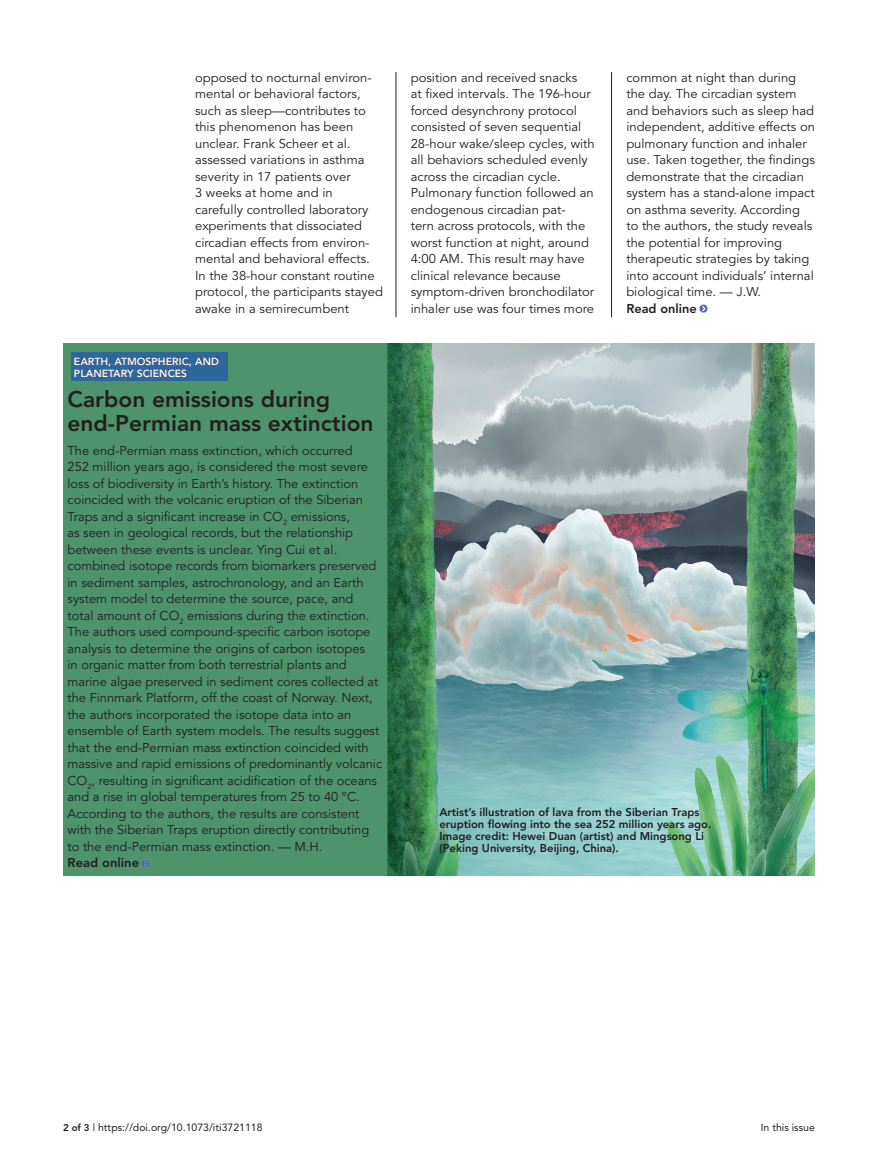
<style>
.page{position:relative;width:878px;height:1175px;background:#fff}
.page>*{position:absolute;margin:0;border:0;box-sizing:border-box;transform-origin:0 0}
.para{font:800 22.5px/24px "Avenir";color:#231f20}
.para-2{font:12.75px/16.5px "Avenir";color:#231f20}
.para-3{font:800 12.75px "Avenir";color:#231f20}
.t1{font:800 11.25px/12px "Avenir";color:#231f20}
.Running_Footer{font:10.5px "Avenir";color:#231f20}
.para-4{font:800 10.5px/12px "Avenir";color:#fff}
.s1{font-weight:800;font-size:9.75px}
</style>
<div class="page">
<img style="left:387px;top:343px;width:427px;height:532px">
<div style="left:63px;top:343px;width:324px;height:532px;background:#4d936c"></div>
<div style="left:71px;top:352px;width:156px;height:29px;background:#2e679b"></div>
<svg style="left:75px;top:357px;width:144px;height:20px"></svg>
<svg style="left:699px;top:304px;width:9px;height:8px"></svg>
<hr style="left:395px;top:72px;width:1px;height:245px;background:#231f20">
<hr style="left:611px;top:72px;width:1px;height:245px;background:#231f20">
<svg style="left:141px;top:859px;width:9px;height:8px"></svg>
<p class="para-2" style="left:195px;top:69px;width:189px">opposed to nocturnal environ&shy;mental or behavioral factors, such as sleep—contributes to this phenomenon has been unclear. Frank Scheer et al. assessed variations in asthma severity in 17 patients over<br>3 weeks at home and in carefully controlled laboratory experiments that dissociated circadian effects from environ&shy;mental and behavioral effects.<br>In the 38-hour constant routine protocol, the participants stayed awake in a semirecumbent</p>
<p class="para-2" style="left:411px;top:69px;width:186px">position and received snacks<br>at fixed intervals. The 196-hour forced desynchrony protocol consisted of seven sequential<br>28-hour wake/sleep cycles, with all behaviors scheduled evenly across the circadian cycle.<br>Pulmonary function followed an endogenous circadian pat-<br>tern across protocols, with the worst function at night, around<br>4:00 AM. This result may have clinical relevance because symptom-driven bronchodilator inhaler use was four times more</p>
<p class="para-2" style="left:626px;top:69px;width:190px">common at night than during the day. The circadian system and behaviors such as sleep had independent, additive effects on pulmonary function and inhaler use. Taken together, the findings demonstrate that the circadian system has a stand-alone impact on asthma severity. According to the authors, the study reveals the potential for improving therapeutic strategies by taking into account individuals’ internal biological time. — J.W.</p>
<p class="para-3" style="left:626px;top:301px;width:72px">Read online</p>
<p class="para-4" style="left:74px;top:355px;width:147px">EARTH, ATMOSPHERIC, AND<br>PLANETARY SCIENCES</p>
<p class="para" style="left:68px;top:387px;width:307px">Carbon emissions during end-Permian mass extinction</p>
<p class="para-2" style="left:68px;top:442px;width:316px">The end-Permian mass extinction, which occurred<br>252 million years ago, is considered the most severe loss of biodiversity in Earth’s history. The extinction coincided with the volcanic eruption of the Siberian Traps and a significant increase in CO<sub>2</sub> emissions,<br>as seen in geological records, but the relationship between these events is unclear. Ying Cui et al. combined isotope records from biomarkers preserved in sediment samples, astrochronology, and an Earth system model to determine the source, pace, and total amount of CO<sub>2</sub> emissions during the extinction.<br>The authors used compound-specific carbon isotope analysis to determine the origins of carbon isotopes<br>in organic matter from both terrestrial plants and marine algae preserved in sediment cores collected at the Finnmark Platform, off the coast of Norway. Next, the authors incorporated the isotope data into an ensemble of Earth system models. The results suggest that the end-Permian mass extinction coincided with massive and rapid emissions of predominantly volcanic CO<sub>2</sub>, resulting in significant acidification of the oceans and a rise in global temperatures from 25 to 40 °C.<br>According to the authors, the results are consistent with the Siberian Traps eruption directly contributing to the end-Permian mass extinction. — M.H.</p>
<p class="para-3" style="left:68px;top:855px;width:73px">Read online</p>
<p class="t1" style="left:439px;top:806px;width:273px">Artist’s illustration of lava from the Siberian Traps eruption flowing into the sea 252 million years ago.<br>Image credit: Hewei Duan (artist) and Mingsong Li (Peking University, Beijing, China).</p>
<p class="Running_Footer" style="left:63px;top:1121px;width:201px"><span class="s1">2 of 3</span> | https://doi.org/10.1073/iti3721118</p>
<p class="Running_Footer" style="left:760px;top:1121px;width:56px">In this issue</p>
</div>
